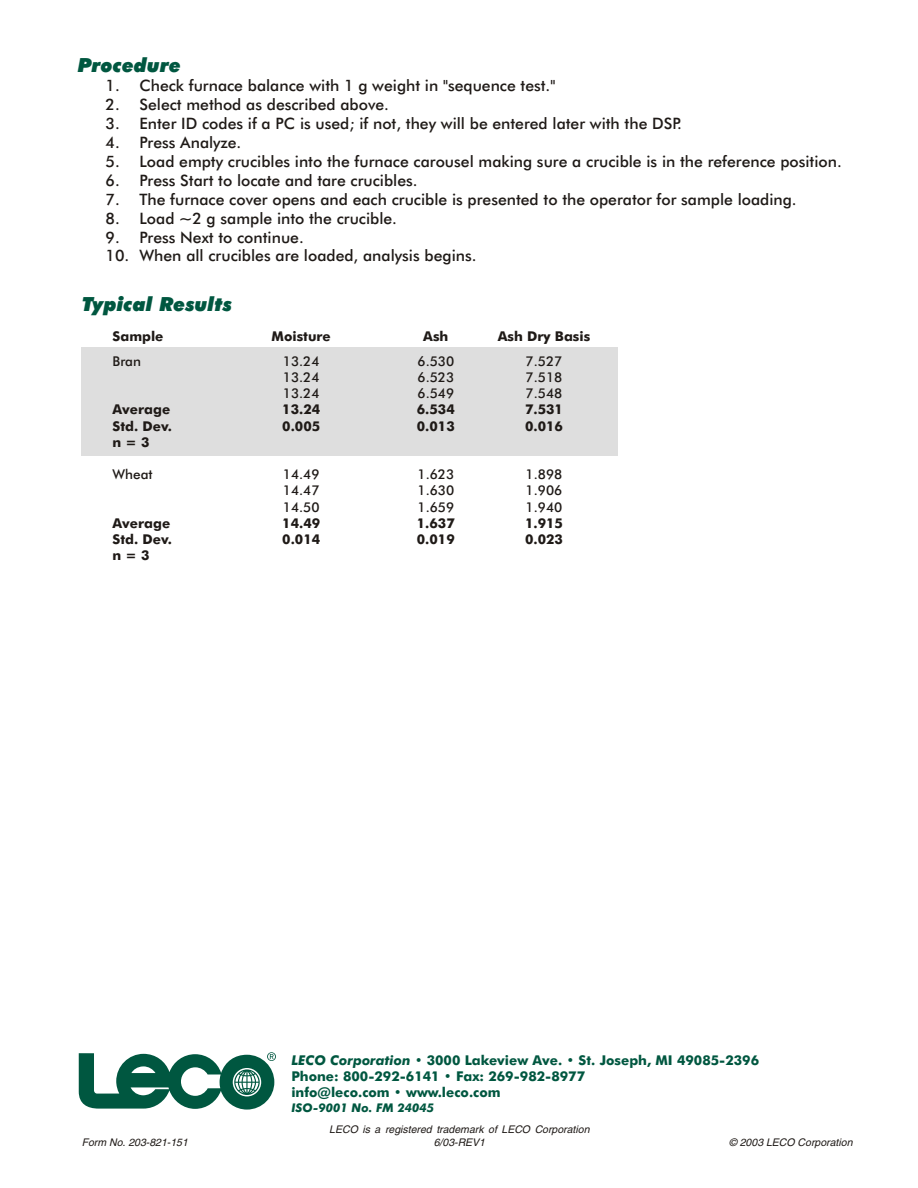
<style>
.page{position:relative;width:918px;height:1188px;background:#fff}
.page>*{position:absolute;margin:0;border:0;box-sizing:border-box;transform-origin:0 0}
.t1{font:italic 900 19.5px "Futura BT";color:#005740}
.t2{font:500 15.75px "Futura BT";color:#1f1a17}
.t3{font:700 13.5px "Futura BT";color:#1f1a17}
.t4{font:700 13.5px/16.4px "Futura BT";color:#005740}
.t5{font:500 13.5px "Futura BT";color:#1f1a17}
.t6{font:italic 700 12px "Futura BT";color:#005740}
.t7{font:italic 10.5px "Switzerland";color:#1f1a17}
.s1{font-style:italic}
</style>
<div class="page">
<div style="left:81px;top:348px;width:537px;height:108px;background:#dedede"></div>
<svg style="left:79px;top:1052px;width:197px;height:58px"></svg>
<p class="t1" style="left:78px;top:57px;width:105px">Procedure</p>
<p class="t2" style="left:106px;top:79px;width:451px">1. Check furnace balance with 1 g weight in "sequence test."</p>
<p class="t2" style="left:106px;top:98px;width:285px">2. Select method as described above.</p>
<p class="t2" style="left:106px;top:117px;width:578px">3. Enter ID codes if a PC is used; if not, they will be entered later with the DSP.</p>
<p class="t2" style="left:106px;top:136px;width:137px">4. Press Analyze.</p>
<p class="t2" style="left:106px;top:155px;width:738px">5. Load empty crucibles into the furnace carousel making sure a crucible is in the reference position.</p>
<p class="t2" style="left:106px;top:174px;width:314px">6. Press Start to locate and tare crucibles.</p>
<p class="t2" style="left:106px;top:193px;width:692px">7. The furnace cover opens and each crucible is presented to the operator for sample loading.</p>
<p class="t2" style="left:106px;top:212px;width:293px">8. Load ~2 g sample into the crucible.</p>
<p class="t2" style="left:106px;top:231px;width:200px">9. Press Next to continue.</p>
<p class="t2" style="left:106px;top:249px;width:373px">10. When all crucibles are loaded, analysis begins.</p>
<p class="t1" style="left:82px;top:297px;width:151px">Typical Results</p>
<p class="t3" style="left:113px;top:331px;width:52px">Sample</p>
<p class="t3" style="left:272px;top:331px;width:61px">Moisture</p>
<p class="t3" style="left:423px;top:331px;width:27px">Ash</p>
<p class="t3" style="left:498px;top:331px;width:94px">Ash Dry Basis</p>
<p class="t5" style="left:113px;top:355px;width:30px">Bran</p>
<p class="t5" style="left:283px;top:355px;width:38px">13.24</p>
<p class="t5" style="left:418px;top:355px;width:38px">6.530</p>
<p class="t5" style="left:526px;top:355px;width:38px">7.527</p>
<p class="t5" style="left:283px;top:372px;width:38px">13.24</p>
<p class="t5" style="left:418px;top:372px;width:38px">6.523</p>
<p class="t5" style="left:526px;top:372px;width:38px">7.518</p>
<p class="t5" style="left:283px;top:388px;width:38px">13.24</p>
<p class="t5" style="left:418px;top:388px;width:38px">6.549</p>
<p class="t5" style="left:526px;top:388px;width:38px">7.548</p>
<p class="t3" style="left:113px;top:404px;width:59px">Average</p>
<p class="t3" style="left:282px;top:404px;width:39px">13.24</p>
<p class="t3" style="left:417px;top:404px;width:39px">6.534</p>
<p class="t3" style="left:525px;top:404px;width:39px">7.531</p>
<p class="t3" style="left:113px;top:420px;width:61px">Std. Dev.</p>
<p class="t3" style="left:282px;top:420px;width:39px">0.005</p>
<p class="t3" style="left:417px;top:420px;width:39px">0.013</p>
<p class="t3" style="left:525px;top:420px;width:39px">0.016</p>
<p class="t3" style="left:113px;top:437px;width:38px">n = 3</p>
<p class="t5" style="left:113px;top:469px;width:42px">Wheat</p>
<p class="t5" style="left:283px;top:469px;width:38px">14.49</p>
<p class="t5" style="left:418px;top:469px;width:38px">1.623</p>
<p class="t5" style="left:526px;top:469px;width:38px">1.898</p>
<p class="t5" style="left:283px;top:485px;width:38px">14.47</p>
<p class="t5" style="left:418px;top:485px;width:38px">1.630</p>
<p class="t5" style="left:526px;top:485px;width:38px">1.906</p>
<p class="t5" style="left:283px;top:501px;width:38px">14.50</p>
<p class="t5" style="left:418px;top:501px;width:38px">1.659</p>
<p class="t5" style="left:526px;top:501px;width:38px">1.940</p>
<p class="t3" style="left:113px;top:518px;width:59px">Average</p>
<p class="t3" style="left:282px;top:518px;width:39px">14.49</p>
<p class="t3" style="left:417px;top:518px;width:39px">1.637</p>
<p class="t3" style="left:525px;top:518px;width:39px">1.915</p>
<p class="t3" style="left:113px;top:534px;width:61px">Std. Dev.</p>
<p class="t3" style="left:282px;top:534px;width:39px">0.014</p>
<p class="t3" style="left:417px;top:534px;width:39px">0.019</p>
<p class="t3" style="left:525px;top:534px;width:39px">0.023</p>
<p class="t3" style="left:113px;top:550px;width:38px">n = 3</p>
<p class="t4" style="left:291px;top:1053px;width:469px"><span class="s1">LECO Corporation •</span> 3000 Lakeview Ave. • St. Joseph, MI 49085-2396<br>Phone: 800-292-6141 • Fax: 269-982-8977<br>info@leco.com • www.leco.com</p>
<p class="t6" style="left:291px;top:1103px;width:144px">ISO-9001 No. FM 24045</p>
<p class="t7" style="left:329px;top:1125px;width:262px">LECO is a registered trademark of LECO Corporation</p>
<p class="t7" style="left:82px;top:1138px;width:108px">Form No. 203-821-151</p>
<p class="t7" style="left:434px;top:1138px;width:53px">6/03-REV1</p>
<p class="t7" style="left:729px;top:1138px;width:125px">© 2003 LECO Corporation</p>
</div>
